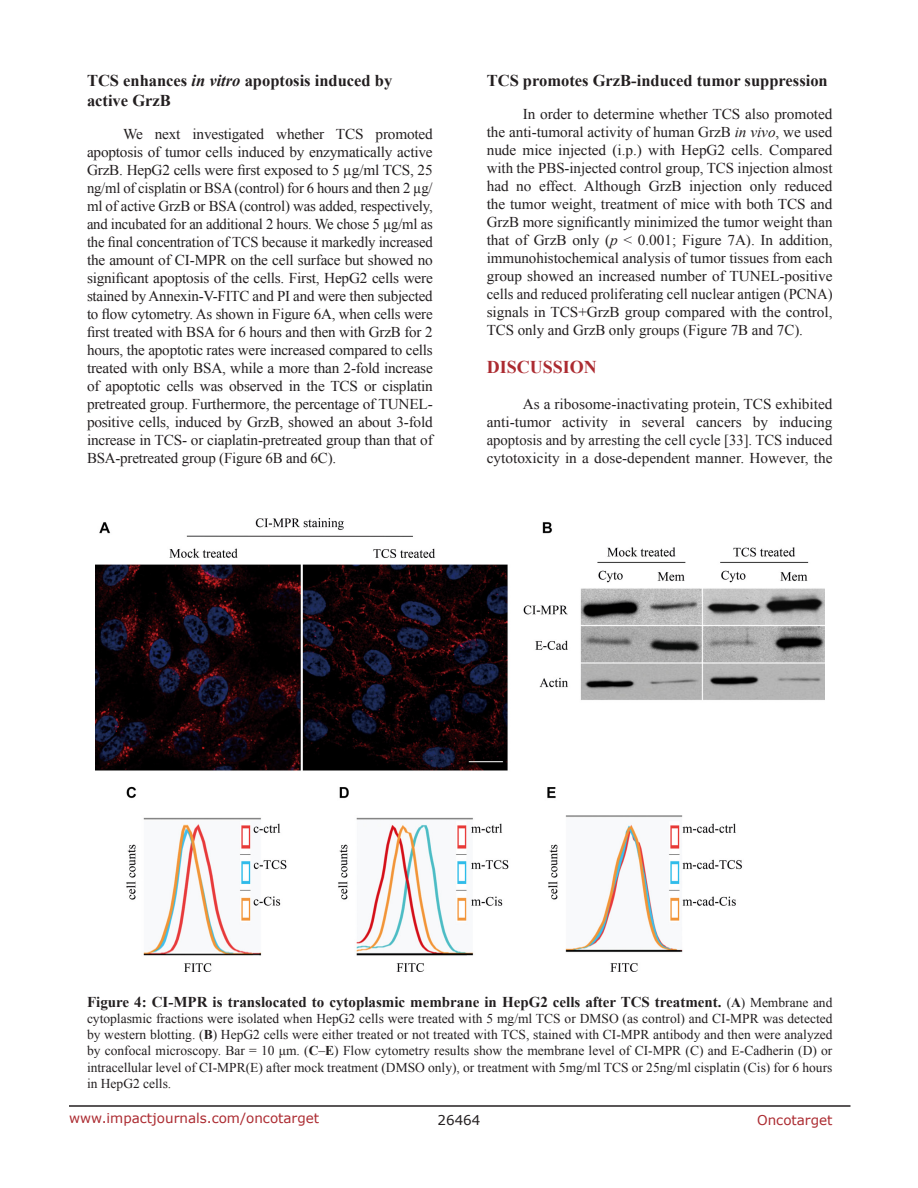
<style>
.page{position:relative;width:918px;height:1188px;background:#fff}
.page>*{position:absolute;margin:0;border:0;box-sizing:border-box;transform-origin:0 0}
.Heading{font:700 18px "Times New Roman";color:#ac2b31}
.SubHeading_middle{font:700 16.5px/19.8px "Times New Roman";color:#231f20}
.BodyText{font:15px/18px "Times New Roman";letter-spacing:-.005em;color:#231f20;text-align:justify}
.FigureText{font:700 15px "Times New Roman";color:#231f20}
.FigureText-2{font:13.5px/16.2px "Times New Roman";color:#231f20;text-align:justify}
.t1{font:13.5px "Verdana";color:#ac2b31}
.t2{font:13.5px "Verdana";color:#231f20}
.s1{font-style:italic}
.s2{font-weight:400;font-size:13.5px}
.s3{font-size:13.5px}
.s4{font-weight:700}
</style>
<div class="page">
<hr style="left:69px;top:1105px;width:781px;height:2px;background:#231f20">
<img style="left:95px;top:518px;width:729px;height:453px">
<p class="SubHeading_middle" style="left:87px;top:70px;width:307px">TCS enhances <span class="s1">in vitro</span> apoptosis induced by active GrzB</p>
<p class="BodyText" style="left:87px;top:125px;width:347px;text-indent:36px">We next investigated whether TCS promoted apoptosis of tumor cells induced by enzymatically active GrzB. HepG2 cells were first exposed to 5 µg/ml TCS, 25 ng/ml of cisplatin or BSA (control) for 6 hours and then 2 µg/ ml of active GrzB or BSA (control) was added, respectively, and incubated for an additional 2 hours. We chose 5 µg/ml as the final concentration of TCS because it markedly increased the amount of CI-MPR on the cell surface but showed no significant apoptosis of the cells. First, HepG2 cells were stained by Annexin-V-FITC and PI and were then subjected to flow cytometry. As shown in Figure 6A, when cells were first treated with BSA for 6 hours and then with GrzB for 2 hours, the apoptotic rates were increased compared to cells treated with only BSA, while a more than 2-fold increase of apoptotic cells was observed in the TCS or cisplatin pretreated group. Furthermore, the percentage of TUNEL&shy;positive cells, induced by GrzB, showed an about 3-fold increase in TCS- or ciaplatin-pretreated group than that of BSA-pretreated group (Figure 6B and 6C).</p>
<p class="SubHeading_middle" style="left:487px;top:70px;width:343px">TCS promotes GrzB-induced tumor suppression</p>
<p class="BodyText" style="left:487px;top:105px;width:347px;text-indent:36px">In order to determine whether TCS also promoted the anti-tumoral activity of human GrzB <span class="s1">in vivo</span>, we used nude mice injected (i.p.) with HepG2 cells. Compared with the PBS-injected control group, TCS injection almost had no effect. Although GrzB injection only reduced the tumor weight, treatment of mice with both TCS and GrzB more significantly minimized the tumor weight than that of GrzB only (<span class="s1">p</span> &lt; 0.001; Figure 7A). In addition, immunohistochemical analysis of tumor tissues from each group showed an increased number of TUNEL-positive cells and reduced proliferating cell nuclear antigen (PCNA) signals in TCS+GrzB group compared with the control, TCS only and GrzB only groups (Figure 7B and 7C).</p>
<p class="Heading" style="left:487px;top:355px;width:112px">DISCUSSION</p>
<p class="BodyText" style="left:487px;top:395px;width:347px;text-indent:36px">As a ribosome-inactivating protein, TCS exhibited anti-tumor activity in several cancers by inducing apoptosis and by arresting the cell cycle [33]. TCS induced cytotoxicity in a dose-dependent manner. However, the</p>
<p class="FigureText" style="left:87px;top:991px;width:747px">Figure 4: CI-MPR is translocated to cytoplasmic membrane in HepG2 cells after TCS treatment. <span class="s2">(</span><span class="s3">A</span><span class="s2">) Membrane and</span></p>
<p class="FigureText-2" style="left:87px;top:1010px;width:747px">cytoplasmic fractions were isolated when HepG2 cells were treated with 5 mg/ml TCS or DMSO (as control) and CI-MPR was detected by western blotting. (<span class="s4">B</span>) HepG2 cells were either treated or not treated with TCS, stained with CI-MPR antibody and then were analyzed by confocal microscopy. Bar = 10 μm. (<span class="s4">C</span>–<span class="s4">E</span>) Flow cytometry results show the membrane level of CI-MPR (C) and E-Cadherin (D) or intracellular level of CI-MPR(E) after mock treatment (DMSO only), or treatment with 5mg/ml TCS or 25ng/ml cisplatin (Cis) for 6 hours in HepG2 cells.</p>
<p class="t1" style="left:69px;top:1109px;width:252px">www.impactjournals.com/oncotarget</p>
<p class="t2" style="left:438px;top:1111px;width:44px">26464</p>
<p class="t1" style="left:757px;top:1111px;width:77px">Oncotarget</p>
</div>
